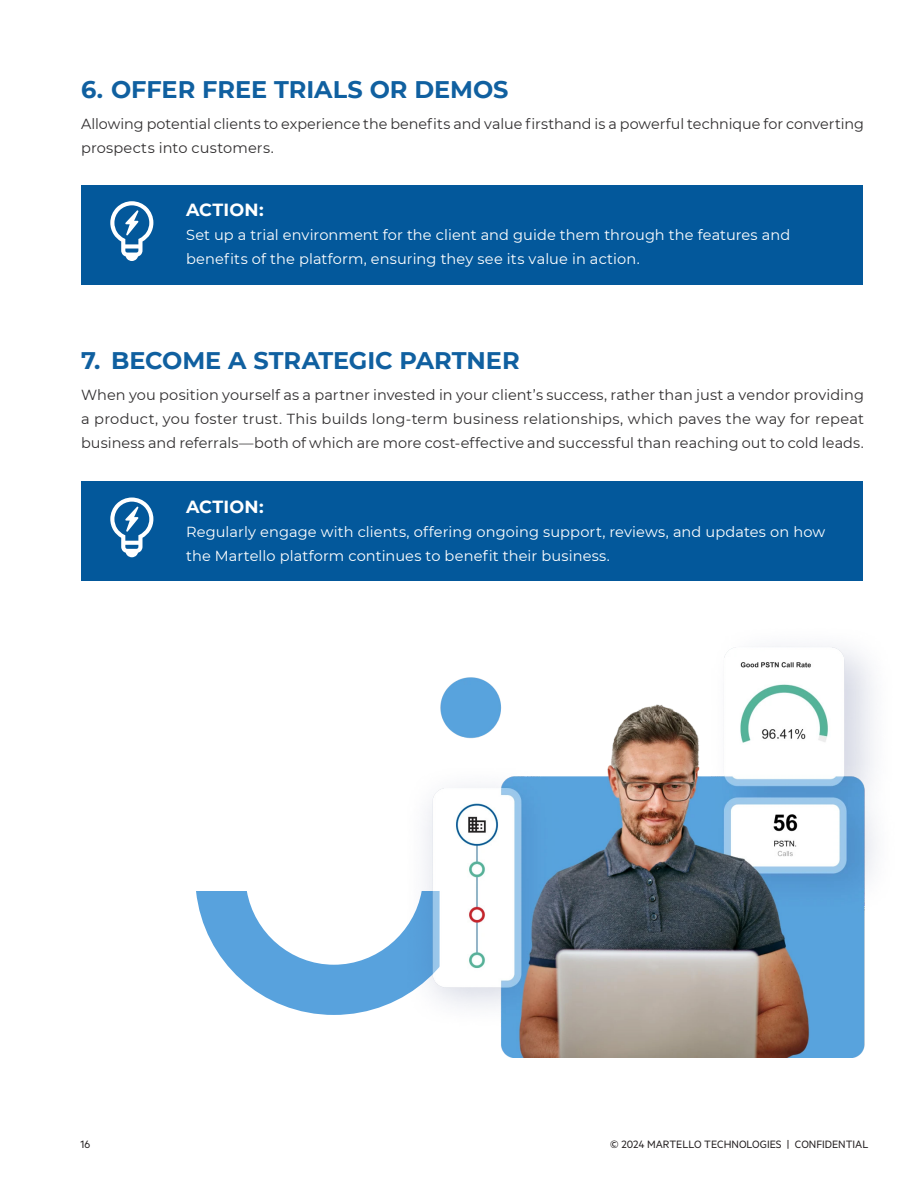
<style>
.page{position:relative;width:918px;height:1188px;background:#fff}
.page>*{position:absolute;margin:0;border:0;box-sizing:border-box;transform-origin:0 0}
.t1{font:700 24px "Montserrat";letter-spacing:-.005em;color:#1060a0}
.t2{font:700 17.55px "Montserrat";letter-spacing:.01em;color:#fff}
.t3{font:14.55px/24px "Montserrat";color:#312f30}
.t4{font:14.55px/24px "Montserrat";letter-spacing:.005em;color:#fff}
.t5{font:12px "Metric";color:#231f20}
</style>
<div class="page">
<svg style="left:196px;top:891px;width:205px;height:124px"></svg>
<div style="left:81px;top:186px;width:781px;height:99px;background:#03589b"></div>
<div style="left:81px;top:482px;width:781px;height:99px;background:#03589b"></div>
<svg style="left:110px;top:201px;width:43px;height:60px"></svg>
<svg style="left:110px;top:498px;width:43px;height:59px"></svg>
<img style="left:401px;top:646px;width:474px;height:411px">
<p class="t1" style="left:81px;top:72px;width:429px">6. OFFER FREE TRIALS OR DEMOS</p>
<p class="t3" style="left:81px;top:111px;width:784px">Allowing potential clients to experience the benefits and value firsthand is a powerful technique for converting prospects into customers.</p>
<p class="t2" style="left:186px;top:197px;width:79px">ACTION:</p>
<p class="t4" style="left:186px;top:223px;width:606px">Set up a trial environment for the client and guide them through the features and benefits of the platform, ensuring they see its value in action.</p>
<p class="t1" style="left:81px;top:343px;width:440px">7. BECOME A STRATEGIC PARTNER</p>
<p class="t3" style="left:81px;top:382px;width:785px;text-align:justify">When you position yourself as a partner invested in your client’s success, rather than just a vendor providing a product, you foster trust. This builds long-term business relationships, which paves the way for repeat business and referrals—both of which are more cost-effective and successful than reaching out to cold leads.</p>
<p class="t2" style="left:186px;top:494px;width:79px">ACTION:</p>
<p class="t4" style="left:186px;top:519px;width:641px">Regularly engage with clients, offering ongoing support, reviews, and updates on how the Martello platform continues to benefit their business.</p>
<p class="t5" style="left:81px;top:1138px;width:11px">16</p>
<p class="t5" style="left:610px;top:1138px;width:260px">© 2024 MARTELLO TECHNOLOGIES | CONFIDENTIAL</p>
</div>
